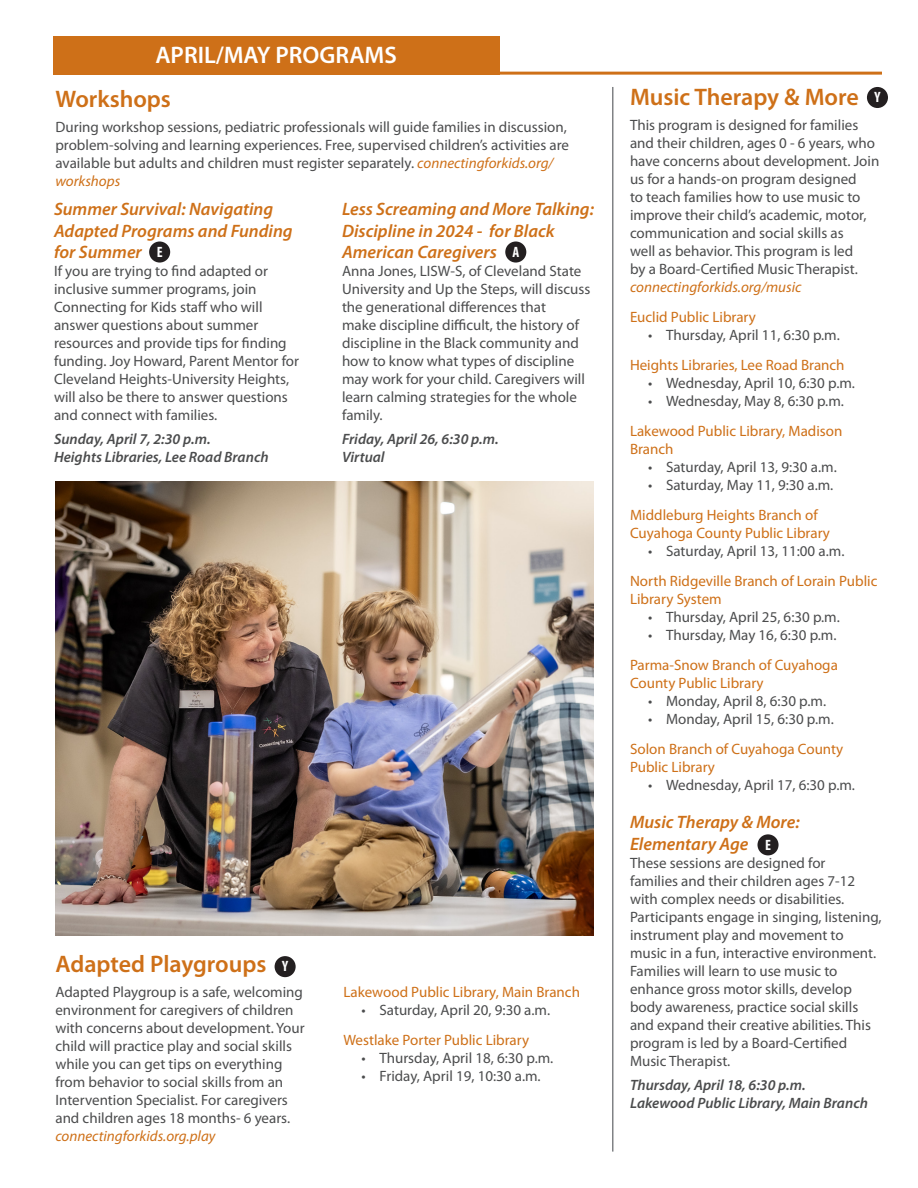
<style>
.page{position:relative;width:918px;height:1188px;background:#fff}
.page>*{position:absolute;margin:0;border:0;box-sizing:border-box;transform-origin:0 0}
.Program_Heading{font:600 24px "Myriad Pro";color:#ce7018}
.t1{font:600 24px "Myriad Pro";color:#fff}
.Program_SubHead_L1{font:italic 600 18px/21.6px "Myriad Pro";color:#ce7018}
.Program_Body{font:15px/18px "Myriad Pro";color:#4b4c4d}
.Program_SubHead_L2{font:15px/18px "Myriad Pro";color:#ce7018}
.Bullet_Last{font:15px "Myriad Pro";color:#4b4c4d}
.Program_Date{font:italic 600 15px "Myriad Pro";color:#4b4c4d}
.Bullet_List{font:15px "Myriad Pro";color:#4b4c4d}
.t2{font:700 condensed 15px "Myriad Pro";color:#fff}
.s1{font-style:italic;color:#ce7018}
</style>
<div class="page">
<div style="left:53px;top:36px;width:447px;height:39px;background:#ce7018"></div>
<hr style="left:448px;top:72px;width:434px;height:3px;background:#ce7018">
<hr style="left:612px;top:87px;width:2px;height:1065px;background:#808285">
<div style="left:867px;top:87px;width:21px;height:21px;background:#231f20;border-radius:50%"></div>
<div style="left:505px;top:241px;width:21px;height:22px;background:#231f20;border-radius:50%"></div>
<div style="left:275px;top:956px;width:21px;height:21px;background:#231f20;border-radius:50%"></div>
<div style="left:757px;top:834px;width:22px;height:21px;background:#231f20;border-radius:50%"></div>
<div style="left:149px;top:241px;width:21px;height:22px;background:#231f20;border-radius:50%"></div>
<img style="left:55px;top:481px;width:539px;height:455px">
<p class="t1" style="left:155px;top:39px;width:243px">APRIL/MAY PROGRAMS</p>
<p class="Program_Heading" style="left:55px;top:84px;width:117px">Workshops</p>
<p class="Program_Body" style="left:55px;top:117px;width:515px">During workshop sessions, pediatric professionals will guide families in discussion, problem-solving and learning experiences. Free, supervised children’s activities are available but adults and children must register separately. <span class="s1">connectingforkids.org/ workshops</span></p>
<p class="Program_SubHead_L1" style="left:54px;top:198px;width:240px">Summer Survival: Navigating<br>Adapted Programs and Funding for Summer</p>
<p class="Program_Body" style="left:54px;top:262px;width:247px">If you are trying to find adapted or inclusive summer programs, join Connecting for Kids staff who will answer questions about summer resources and provide tips for finding funding. Joy Howard, Parent Mentor for Cleveland Heights-University Heights, will also be there to answer questions and connect with families.</p>
<p class="Program_Date" style="left:54px;top:430px;width:158px">Sunday, April 7, 2:30 p.m.</p>
<p class="Program_Date" style="left:54px;top:448px;width:216px">Heights Libraries, Lee Road Branch</p>
<p class="Program_SubHead_L1" style="left:342px;top:198px;width:253px">Less Screaming and More Talking:<br>Discipline in 2024 - for Black<br>American Caregivers</p>
<p class="Program_Body" style="left:342px;top:262px;width:250px">Anna Jones, LISW-S, of Cleveland State University and Up the Steps, will discuss the generational differences that<br>make discipline difficult, the history of discipline in the Black community and how to know what types of discipline may work for your child. Caregivers will learn calming strategies for the whole family.</p>
<p class="Program_Date" style="left:342px;top:430px;width:158px">Friday, April 26, 6:30 p.m.</p>
<p class="Program_Date" style="left:342px;top:448px;width:44px">Virtual</p>
<p class="t2" style="left:157px;top:243px;width:7px">E</p>
<p class="t2" style="left:512px;top:243px;width:8px">A</p>
<p class="Program_Heading" style="left:55px;top:949px;width:213px">Adapted Playgroups</p>
<p class="Program_Body" style="left:55px;top:982px;width:251px">Adapted Playgroup is a safe, welcoming environment for caregivers of children with concerns about development. Your child will practice play and social skills while you can get tips on everything from behavior to social skills from an Intervention Specialist. For caregivers and children ages 18 months- 6 years. <span class="s1">connectingforkids.org.play</span></p>
<p class="t2" style="left:282px;top:957px;width:8px">Y</p>
<p class="Program_SubHead_L2" style="left:343px;top:982px;width:238px">Lakewood Public Library, Main Branch</p>
<p class="Bullet_Last" style="left:361px;top:1000px;width:190px">• Saturday, April 20, 9:30 a.m.</p>
<p class="Program_SubHead_L2" style="left:343px;top:1030px;width:187px">Westlake Porter Public Library</p>
<p class="Bullet_List" style="left:361px;top:1048px;width:193px">• Thursday, April 18, 6:30 p.m.</p>
<p class="Bullet_Last" style="left:361px;top:1066px;width:181px">• Friday, April 19, 10:30 a.m.</p>
<p class="Program_Heading" style="left:630px;top:82px;width:230px">Music Therapy &amp; More</p>
<p class="Program_Body" style="left:630px;top:115px;width:251px">This program is designed for families and their children, ages 0 - 6 years, who have concerns about development. Join us for a hands-on program designed<br>to teach families how to use music to improve their child’s academic, motor, communication and social skills as<br>well as behavior. This program is led<br>by a Board-Certified Music Therapist. <span class="s1">connectingforkids.org/music</span></p>
<p class="Program_SubHead_L2" style="left:630px;top:307px;width:127px">Euclid Public Library</p>
<p class="Bullet_Last" style="left:648px;top:325px;width:193px">• Thursday, April 11, 6:30 p.m.</p>
<p class="Program_SubHead_L2" style="left:630px;top:355px;width:216px">Heights Libraries, Lee Road Branch</p>
<p class="Bullet_List" style="left:648px;top:373px;width:209px">• Wednesday, April 10, 6:30 p.m.</p>
<p class="Bullet_Last" style="left:648px;top:391px;width:198px">• Wednesday, May 8, 6:30 p.m.</p>
<p class="Program_SubHead_L2" style="left:630px;top:421px;width:214px">Lakewood Public Library, Madison<br>Branch</p>
<p class="Bullet_List" style="left:648px;top:457px;width:190px">• Saturday, April 13, 9:30 a.m.</p>
<p class="Bullet_Last" style="left:648px;top:475px;width:187px">• Saturday, May 11, 9:30 a.m.</p>
<p class="Program_SubHead_L2" style="left:630px;top:505px;width:202px">Middleburg Heights Branch of<br>Cuyahoga County Public Library</p>
<p class="Bullet_Last" style="left:648px;top:541px;width:198px">• Saturday, April 13, 11:00 a.m.</p>
<p class="Program_SubHead_L2" style="left:630px;top:571px;width:249px">North Ridgeville Branch of Lorain Public<br>Library System</p>
<p class="Bullet_List" style="left:648px;top:607px;width:193px">• Thursday, April 25, 6:30 p.m.</p>
<p class="Bullet_Last" style="left:648px;top:625px;width:190px">• Thursday, May 16, 6:30 p.m.</p>
<p class="Program_SubHead_L2" style="left:630px;top:655px;width:209px">Parma-Snow Branch of Cuyahoga<br>County Public Library</p>
<p class="Bullet_List" style="left:648px;top:691px;width:180px">• Monday, April 8, 6:30 p.m.</p>
<p class="Bullet_Last" style="left:648px;top:709px;width:187px">• Monday, April 15, 6:30 p.m.</p>
<p class="Program_SubHead_L2" style="left:630px;top:739px;width:215px">Solon Branch of Cuyahoga County<br>Public Library</p>
<p class="Bullet_Last" style="left:648px;top:775px;width:209px">• Wednesday, April 17, 6:30 p.m.</p>
<p class="t2" style="left:874px;top:88px;width:8px">Y</p>
<p class="Program_SubHead_L1" style="left:630px;top:811px;width:171px">Music Therapy &amp; More:<br>Elementary Age</p>
<p class="Program_Body" style="left:630px;top:853px;width:253px">These sessions are designed for<br>families and their children ages 7-12 with complex needs or disabilities.<br>Participants engage in singing, listening, instrument play and movement to music in a fun, interactive environment.<br>Families will learn to use music to enhance gross motor skills, develop body awareness, practice social skills and expand their creative abilities. This program is led by a Board-Certified Music Therapist.</p>
<p class="Program_Date" style="left:630px;top:1075px;width:177px">Thursday, April 18, 6:30 p.m.</p>
<p class="Program_Date" style="left:630px;top:1093px;width:240px">Lakewood Public Library, Main Branch</p>
<p class="t2" style="left:765px;top:835px;width:7px">E</p>
</div>
